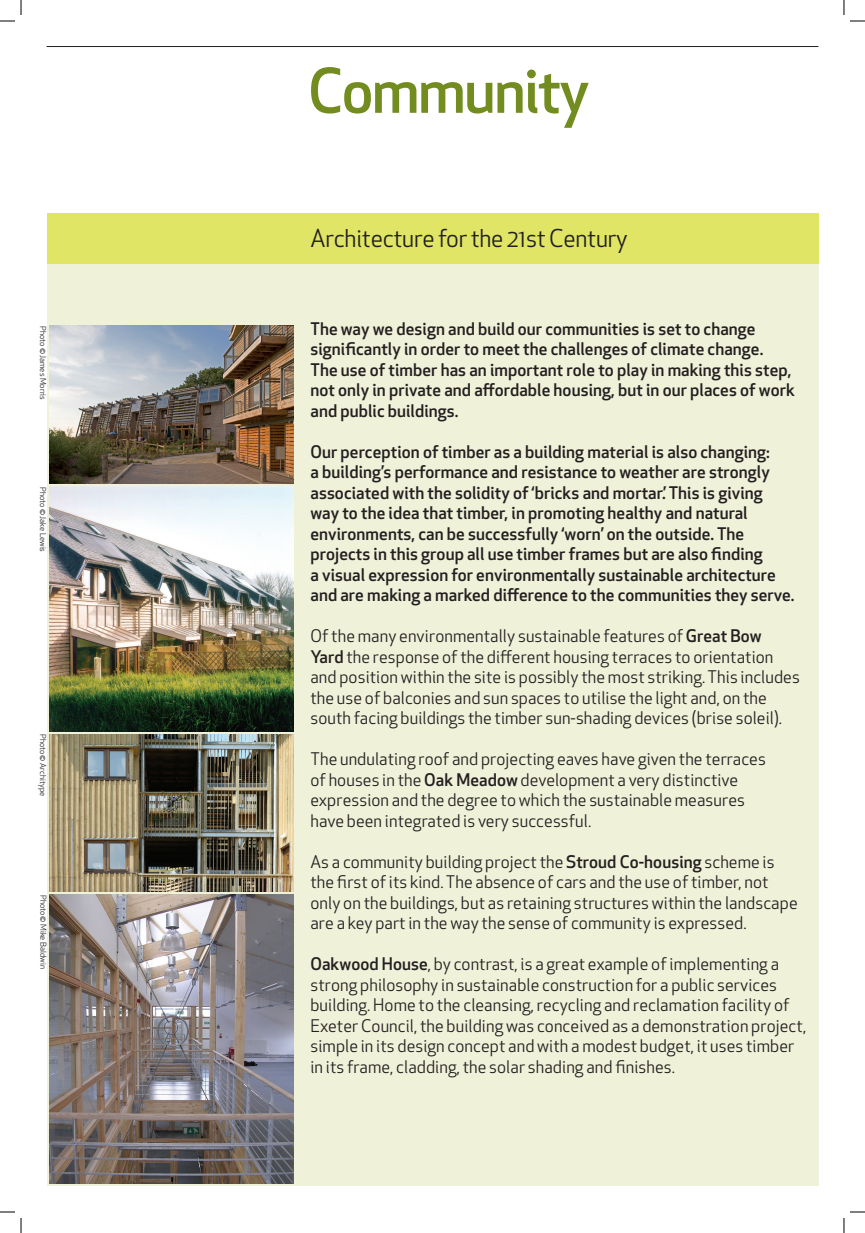
<style>
.page{position:relative;width:865px;height:1233px;background:#fff}
.page>*{position:absolute;margin:0;border:0;box-sizing:border-box;transform-origin:0 0}
.t1{font:500 60px "Apex New";letter-spacing:-.025em;color:#738c1f}
.t2{font:24px "Apex New";letter-spacing:-.01em;color:#231f20}
.t3{font:17px/20.5px "Apex New";letter-spacing:.005em;color:#231f20}
.t4{font:500 17px/20.5px "Apex New";letter-spacing:.005em;color:#231f20}
.t5{font:8px "Apex New";letter-spacing:.005em;color:#231f20}
.s1{font-weight:500}
</style>
<div class="page">
<div style="left:47px;top:214px;width:771px;height:971px;background:#eff1d9"></div>
<hr style="left:47px;top:46px;width:771px;height:1px;background:#231f20">
<img style="left:49px;top:326px;width:244px;height:158px">
<img style="left:49px;top:487px;width:244px;height:244px">
<img style="left:49px;top:895px;width:244px;height:288px">
<img style="left:49px;top:734px;width:244px;height:157px">
<div style="left:47px;top:213px;width:771px;height:51px;background:#e0e565"></div>
<svg style="left:0;top:1211px;width:15px;height:1px"></svg>
<svg style="left:850px;top:1211px;width:14px;height:1px"></svg>
<svg style="left:0;top:0;width:22px;height:22px"></svg>
<svg style="left:20px;top:1218px;width:2px;height:15px"></svg>
<svg style="left:843px;top:0;width:21px;height:22px"></svg>
<svg style="left:843px;top:1218px;width:1px;height:15px"></svg>
<p class="t5" style="left:48px;top:326px;width:76px;rotate:90deg">Photo © James Morris</p>
<p class="t5" style="left:48px;top:487px;width:67px;rotate:90deg">Photo © Jake Lewis</p>
<p class="t5" style="left:48px;top:734px;width:64px;rotate:90deg">Photo © Architype</p>
<p class="t5" style="left:48px;top:894px;width:75px;rotate:90deg">Photo © Mike Baldwin</p>
<h1 class="t1" style="left:308px;top:51px;width:283px">Community</h1>
<h2 class="t2" style="left:310px;top:223px;width:319px">Architecture for the 21st Century</h2>
<p class="t4" style="left:310px;top:318px;width:485px">The way we design and build our communities is set to change significantly in order to meet the challenges of climate change.<br>The use of timber has an important role to play in making this step, not only in private and affordable housing, but in our places of work and public buildings.</p>
<p class="t4" style="left:310px;top:441px;width:485px">Our perception of timber as a building material is also changing:<br>a building’s performance and resistance to weather are strongly associated with the solidity of ‘bricks and mortar.’ This is giving way to the idea that timber, in promoting healthy and natural environments, can be successfully ‘worn’ on the outside. The projects in this group all use timber frames but are also finding<br>a visual expression for environmentally sustainable architecture and are making a marked difference to the communities they serve.</p>
<p class="t3" style="left:310px;top:626px;width:490px">Of the many environmentally sustainable features of <span class="s1">Great Bow<br>Yard</span> the response of the different housing terraces to orientation and position within the site is possibly the most striking. This includes the use of balconies and sun spaces to utilise the light and, on the south facing buildings the timber sun-shading devices (brise soleil).</p>
<p class="t3" style="left:310px;top:749px;width:456px">The undulating roof and projecting eaves have given the terraces of houses in the <span class="s1">Oak Meadow</span> development a very distinctive expression and the degree to which the sustainable measures have been integrated is very successful.</p>
<p class="t3" style="left:310px;top:851px;width:488px">As a community building project the <span class="s1">Stroud Co-housing</span> scheme is the first of its kind. The absence of cars and the use of timber, not only on the buildings, but as retaining structures within the landscape are a key part in the way the sense of community is expressed.</p>
<p class="t3" style="left:310px;top:954px;width:497px"><span class="s1">Oakwood House</span>, by contrast, is a great example of implementing a strong philosophy in sustainable construction for a public services building. Home to the cleansing, recycling and reclamation facility of Exeter Council, the building was conceived as a demonstration project, simple in its design concept and with a modest budget, it uses timber in its frame, cladding, the solar shading and finishes.</p>
</div>
